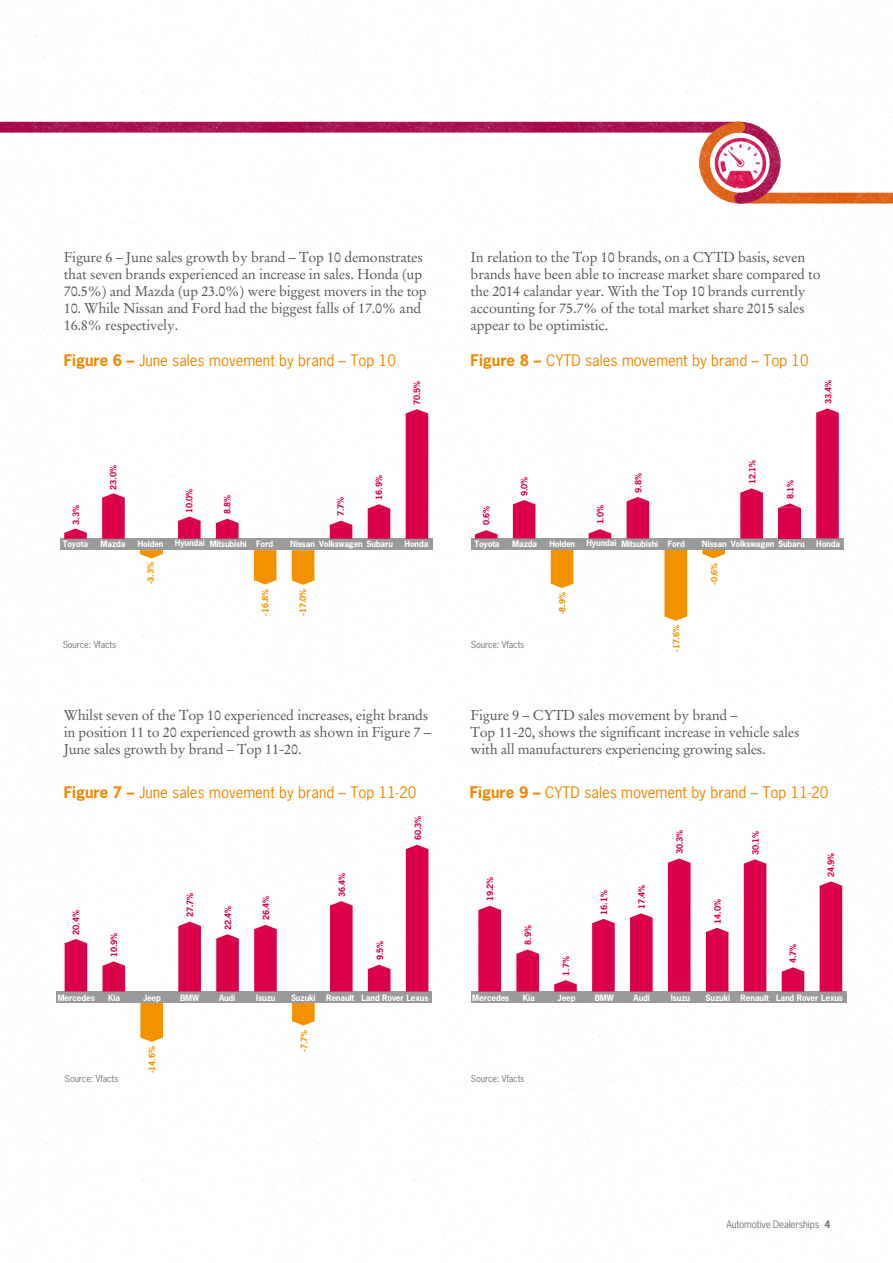
<style>
.page{position:relative;width:893px;height:1263px;background:#fff}
.page>*{position:absolute;margin:0;border:0;box-sizing:border-box;transform-origin:0 0}
.t1{font:15px "News Gothic Std";color:#f18700}
.t2{font:14.25px/17.1px "Stempel Garamond LT Std";letter-spacing:-.015em;color:#575756}
.t3{font:9.75px "News Gothic Std";letter-spacing:-.015em;color:#75767c}
.t4{font:9px "News Gothic Std";letter-spacing:-.015em;color:#75767c}
.t5{font:700 8.25px "News Gothic Std";letter-spacing:-.015em;color:#fff}
.t6{font:700 8.25px "News Gothic Std";letter-spacing:-.015em;color:#da004c}
.t7{font:700 8.25px "News Gothic Std";letter-spacing:-.015em;color:#f39200}
.s1{font-weight:700}
</style>
<div class="page">
<img style="left:0;top:1px;width:893px;height:1261px">
<div style="left:471px;top:539px;width:373px;height:11px;background:#9b9a9a"></div>
<div style="left:778px;top:508px;width:23px;height:30px;background:#da004c"></div>
<div style="left:60px;top:538px;width:373px;height:12px;background:#9b9a9a"></div>
<div style="left:56px;top:991px;width:376px;height:12px;background:#9b9a9a"></div>
<div style="left:471px;top:991px;width:375px;height:12px;background:#9b9a9a"></div>
<svg style="left:64px;top:528px;width:23px;height:11px"></svg>
<svg style="left:102px;top:493px;width:23px;height:46px"></svg>
<svg style="left:178px;top:516px;width:23px;height:23px"></svg>
<svg style="left:216px;top:519px;width:23px;height:20px"></svg>
<svg style="left:330px;top:521px;width:22px;height:18px"></svg>
<svg style="left:368px;top:504px;width:22px;height:35px"></svg>
<div style="left:406px;top:409px;width:22px;height:130px;background:#da004c"></div>
<svg style="left:475px;top:530px;width:22px;height:8px"></svg>
<svg style="left:513px;top:500px;width:22px;height:38px"></svg>
<svg style="left:627px;top:497px;width:22px;height:41px"></svg>
<svg style="left:740px;top:488px;width:23px;height:50px"></svg>
<svg style="left:778px;top:503px;width:23px;height:5px"></svg>
<svg style="left:816px;top:408px;width:23px;height:130px;background:#db0952"></svg>
<svg style="left:589px;top:529px;width:22px;height:9px"></svg>
<div style="left:478px;top:906px;width:23px;height:85px;background:#da004c"></div>
<svg style="left:516px;top:949px;width:23px;height:42px"></svg>
<svg style="left:554px;top:980px;width:23px;height:11px"></svg>
<svg style="left:592px;top:919px;width:23px;height:72px;background:#db0b54"></svg>
<svg style="left:630px;top:913px;width:23px;height:78px;background:#db0c54"></svg>
<div style="left:668px;top:858px;width:22px;height:133px;background:#da004c"></div>
<svg style="left:706px;top:928px;width:22px;height:63px"></svg>
<div style="left:744px;top:859px;width:22px;height:132px;background:#da004c"></div>
<svg style="left:782px;top:967px;width:22px;height:24px"></svg>
<div style="left:820px;top:881px;width:22px;height:110px;background:#da004c"></div>
<svg style="left:65px;top:939px;width:22px;height:52px"></svg>
<svg style="left:103px;top:961px;width:22px;height:30px"></svg>
<svg style="left:178px;top:922px;width:23px;height:69px;background:#db0b54"></svg>
<svg style="left:216px;top:934px;width:23px;height:57px"></svg>
<svg style="left:292px;top:1003px;width:23px;height:22px"></svg>
<svg style="left:140px;top:1003px;width:23px;height:39px"></svg>
<svg style="left:254px;top:925px;width:23px;height:66px;background:#db0c54"></svg>
<svg style="left:330px;top:901px;width:23px;height:90px;background:#db0b53"></svg>
<svg style="left:368px;top:965px;width:22px;height:26px"></svg>
<div style="left:406px;top:845px;width:22px;height:146px;background:#da004c"></div>
<svg style="left:702px;top:550px;width:23px;height:8px"></svg>
<svg style="left:664px;top:550px;width:23px;height:71px;background:#f3970d"></svg>
<svg style="left:551px;top:550px;width:22px;height:38px"></svg>
<svg style="left:292px;top:550px;width:22px;height:35px"></svg>
<svg style="left:254px;top:550px;width:22px;height:34px"></svg>
<svg style="left:140px;top:550px;width:23px;height:8px"></svg>
<p class="t2" style="left:64px;top:249px;width:365px">Figure 6 – June sales growth by brand – Top 10 demonstrates that seven brands experienced an increase in sales. Honda (up<br>70.5%) and Mazda (up 23.0%) were biggest movers in the top</p>
<p class="t2" style="left:64px;top:300px;width:359px">10. While Nissan and Ford had the biggest falls of 17.0% and<br>16.8% respectively.</p>
<p class="t1" style="left:64px;top:351px;width:334px"><span class="s1">Figure 6 –</span> June sales movement by brand – Top 10</p>
<p class="t2" style="left:471px;top:249px;width:351px">In relation to the Top 10 brands, on a CYTD basis, seven brands have been able to increase market share compared to the 2014 calandar year. With the Top 10 brands currently accounting for 75.7% of the total market share 2015 sales appear to be optimistic.</p>
<p class="t1" style="left:471px;top:351px;width:340px"><span class="s1">Figure 8 –</span> CYTD sales movement by brand – Top 10</p>
<p class="t6" style="left:412px;top:405px;width:26px;rotate:-90deg">70.5%</p>
<p class="t6" style="left:823px;top:404px;width:26px;rotate:-90deg">33.4%</p>
<p class="t6" style="left:71px;top:525px;width:21px;rotate:-90deg">3.3%</p>
<p class="t6" style="left:108px;top:489px;width:26px;rotate:-90deg">23.0%</p>
<p class="t6" style="left:184px;top:513px;width:26px;rotate:-90deg">10.0%</p>
<p class="t6" style="left:222px;top:514px;width:21px;rotate:-90deg">8.8%</p>
<p class="t6" style="left:335px;top:516px;width:21px;rotate:-90deg">7.7%</p>
<p class="t6" style="left:374px;top:499px;width:26px;rotate:-90deg">16.9%</p>
<p class="t6" style="left:481px;top:525px;width:21px;rotate:-90deg">0.6%</p>
<p class="t6" style="left:519px;top:496px;width:21px;rotate:-90deg">9.0%</p>
<p class="t6" style="left:595px;top:524px;width:21px;rotate:-90deg">1.0%</p>
<p class="t6" style="left:633px;top:493px;width:21px;rotate:-90deg">9.8%</p>
<p class="t6" style="left:747px;top:484px;width:26px;rotate:-90deg">12.1%</p>
<p class="t6" style="left:785px;top:499px;width:21px;rotate:-90deg">8.1%</p>
<p class="t5" style="left:63px;top:538px;width:27px">Toyota</p>
<p class="t5" style="left:101px;top:538px;width:27px">Mazda</p>
<p class="t5" style="left:138px;top:538px;width:27px">Holden</p>
<p class="t5" style="left:175px;top:538px;width:100px">Hyundai Mitsubishi Ford</p>
<p class="t5" style="left:290px;top:538px;width:104px">Nissan Volkswagen Subaru</p>
<p class="t5" style="left:405px;top:538px;width:25px">Honda</p>
<p class="t5" style="left:474px;top:538px;width:27px">Toyota</p>
<p class="t5" style="left:512px;top:538px;width:27px">Mazda</p>
<p class="t5" style="left:549px;top:538px;width:27px">Holden</p>
<p class="t5" style="left:586px;top:538px;width:100px">Hyundai Mitsubishi Ford</p>
<p class="t5" style="left:702px;top:538px;width:104px">Nissan Volkswagen Subaru</p>
<p class="t5" style="left:816px;top:538px;width:25px">Honda</p>
<p class="t4" style="left:63px;top:639px;width:55px">Source: Vfacts</p>
<p class="t7" style="left:145px;top:584px;width:24px;rotate:-90deg">-3.3%</p>
<p class="t7" style="left:260px;top:616px;width:29px;rotate:-90deg">-16.8%</p>
<p class="t7" style="left:298px;top:616px;width:29px;rotate:-90deg">-17.0%</p>
<p class="t4" style="left:471px;top:639px;width:55px">Source: Vfacts</p>
<p class="t7" style="left:557px;top:614px;width:24px;rotate:-90deg">-8.9%</p>
<p class="t7" style="left:671px;top:652px;width:29px;rotate:-90deg">-17.6%</p>
<p class="t7" style="left:709px;top:585px;width:24px;rotate:-90deg">-0.6%</p>
<p class="t2" style="left:64px;top:707px;width:369px">Whilst seven of the Top 10 experienced increases, eight brands in position 11 to 20 experienced growth as shown in Figure 7 –<br>June sales growth by brand – Top 11-20.</p>
<p class="t2" style="left:471px;top:707px;width:330px">Figure 9 – CYTD sales movement by brand –<br>Top 11-20, shows the significant increase in vehicle sales with all manufacturers experiencing growing sales.</p>
<p class="t1" style="left:470px;top:783px;width:360px"><span class="s1">Figure 9 –</span> CYTD sales movement by brand – Top 11-20</p>
<p class="t1" style="left:64px;top:783px;width:354px"><span class="s1">Figure 7 –</span> June sales movement by brand – Top 11-20</p>
<p class="t6" style="left:71px;top:935px;width:26px;rotate:-90deg">20.4%</p>
<p class="t6" style="left:109px;top:957px;width:26px;rotate:-90deg">10.9%</p>
<p class="t6" style="left:185px;top:917px;width:26px;rotate:-90deg">27.7%</p>
<p class="t6" style="left:223px;top:930px;width:26px;rotate:-90deg">22.4%</p>
<p class="t6" style="left:261px;top:920px;width:26px;rotate:-90deg">26.4%</p>
<p class="t6" style="left:336px;top:897px;width:26px;rotate:-90deg">36.4%</p>
<p class="t6" style="left:374px;top:960px;width:21px;rotate:-90deg">9.5%</p>
<p class="t6" style="left:412px;top:840px;width:26px;rotate:-90deg">60.3%</p>
<p class="t6" style="left:484px;top:901px;width:26px;rotate:-90deg">19.2%</p>
<p class="t6" style="left:522px;top:945px;width:21px;rotate:-90deg">8.9%</p>
<p class="t6" style="left:560px;top:975px;width:21px;rotate:-90deg">1.7%</p>
<p class="t6" style="left:598px;top:914px;width:26px;rotate:-90deg">16.1%</p>
<p class="t6" style="left:636px;top:909px;width:26px;rotate:-90deg">17.4%</p>
<p class="t6" style="left:674px;top:854px;width:26px;rotate:-90deg">30.3%</p>
<p class="t6" style="left:712px;top:923px;width:26px;rotate:-90deg">14.0%</p>
<p class="t6" style="left:750px;top:855px;width:26px;rotate:-90deg">30.1%</p>
<p class="t6" style="left:787px;top:963px;width:21px;rotate:-90deg">4.7%</p>
<p class="t6" style="left:826px;top:877px;width:26px;rotate:-90deg">24.9%</p>
<p class="t5" style="left:58px;top:992px;width:38px">Mercedes</p>
<p class="t5" style="left:108px;top:992px;width:14px">Kia</p>
<p class="t5" style="left:143px;top:992px;width:19px">Jeep</p>
<p class="t5" style="left:180px;top:992px;width:21px">BMW</p>
<p class="t5" style="left:219px;top:992px;width:18px">Audi</p>
<p class="t5" style="left:256px;top:992px;width:21px">Isuzu</p>
<p class="t5" style="left:291px;top:992px;width:26px">Suzuki</p>
<p class="t5" style="left:326px;top:992px;width:104px">Renault Land Rover Lexus</p>
<p class="t5" style="left:472px;top:992px;width:38px">Mercedes</p>
<p class="t5" style="left:523px;top:992px;width:14px">Kia</p>
<p class="t5" style="left:558px;top:992px;width:19px">Jeep</p>
<p class="t5" style="left:595px;top:992px;width:21px">BMW</p>
<p class="t5" style="left:634px;top:992px;width:18px">Audi</p>
<p class="t5" style="left:671px;top:992px;width:21px">Isuzu</p>
<p class="t5" style="left:706px;top:992px;width:26px">Suzuki</p>
<p class="t5" style="left:741px;top:992px;width:104px">Renault Land Rover Lexus</p>
<p class="t4" style="left:65px;top:1073px;width:55px">Source: Vfacts</p>
<p class="t7" style="left:147px;top:1073px;width:29px;rotate:-90deg">-14.6%</p>
<p class="t7" style="left:299px;top:1052px;width:24px;rotate:-90deg">-7.7%</p>
<p class="t4" style="left:471px;top:1073px;width:55px">Source: Vfacts</p>
<p class="t3" style="left:726px;top:1218px;width:106px">Automotive Dealerships <span class="s1">4</span></p>
</div>
